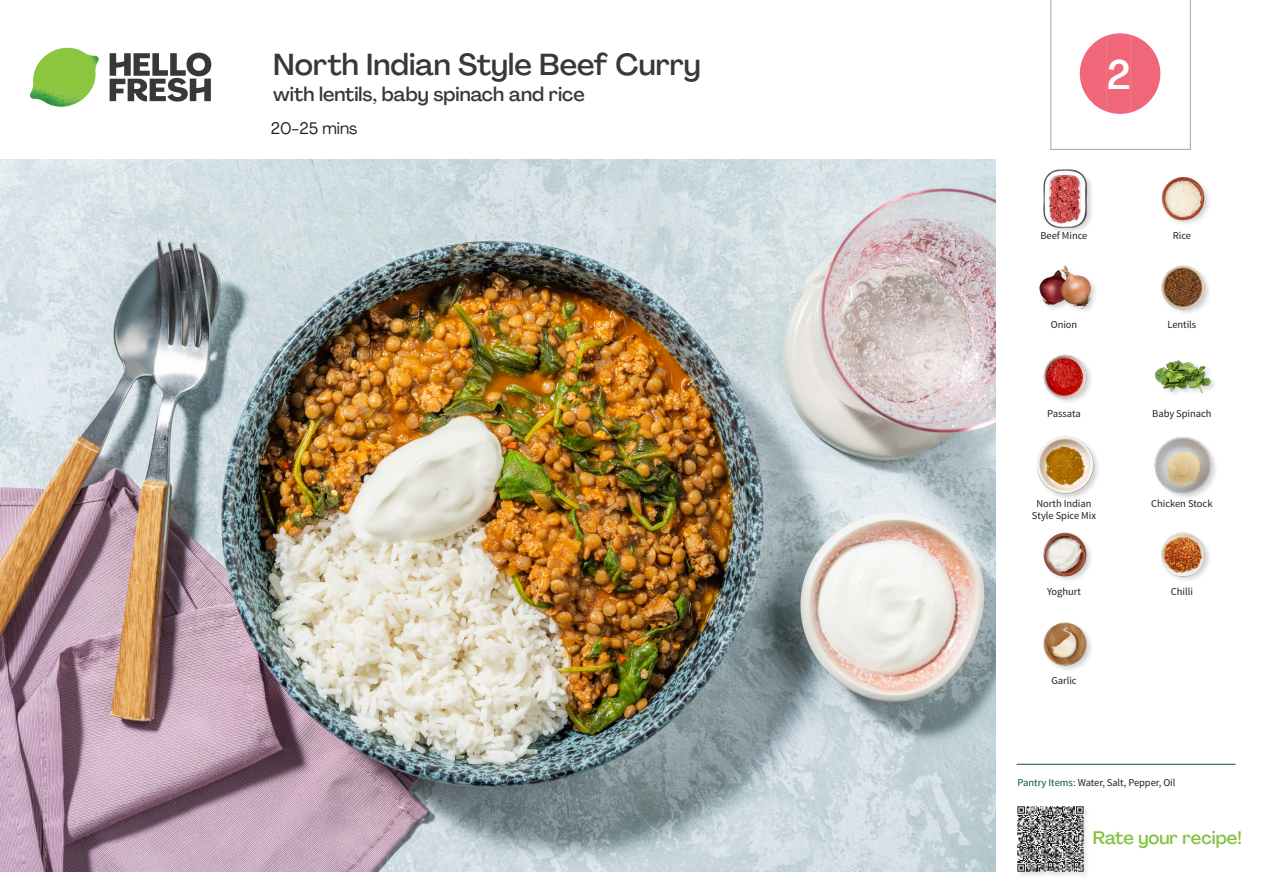
<style>
.page{position:relative;width:1263px;height:893px;background:#fff}
.page>*{position:absolute;margin:0;border:0;box-sizing:border-box;transform-origin:0 0}
._24_Recipe_Nr_Bag{font:500 40.5px "Agrandir";color:#fff}
._15_Titel_UK{font:500 30px "Agrandir";color:#383839}
._15_Titel_UK-2{font:500 19.5px "Agrandir";color:#383839}
.t1{font:500 18px "Agrandir";color:#81c340}
._02_Box_Type{font:16.5px "Agrandir";color:#231f20}
._18_FRONT_ingredient{font:10.5px "Source Sans Pro";letter-spacing:-.005em;color:#231f20}
.t2{font:10.5px "Source Sans Variable";letter-spacing:-.005em;color:#231f20}
.s1{font-family:"Source Sans Pro";color:#0e572c}
</style>
<div class="page">
<svg style="left:110px;top:53px;width:101px;height:49px"></svg>
<img style="left:30px;top:48px;width:69px;height:59px">
<img style="left:0;top:159px;width:995px;height:713px">
<hr style="left:1016px;top:764px;width:219px;height:1px;background:#0e572c">
<div style="left:1016px;top:805px;width:74px;height:74px;background:#f9f9f9"></div>
<img style="left:1017px;top:806px;width:69px;height:69px">
<img style="left:1161px;top:177px;width:48px;height:47px">
<div style="left:1043px;top:168px;width:51px;height:66px;background:#231f20;opacity:.2"></div>
<img style="left:1043px;top:170px;width:51px;height:57px">
<img style="left:1161px;top:265px;width:48px;height:48px">
<div style="left:1038px;top:265px;width:60px;height:50px;background:#231f20;opacity:.2"></div>
<img style="left:1038px;top:265px;width:56px;height:50px">
<div style="left:1154px;top:359px;width:64px;height:41px;background:#231f20;opacity:.2"></div>
<img style="left:1154px;top:359px;width:58px;height:41px">
<img style="left:1043px;top:354px;width:48px;height:48px">
<div style="left:1154px;top:436px;width:65px;height:64px;background:#231f20;opacity:.2"></div>
<img style="left:1154px;top:436px;width:58px;height:58px">
<div style="left:1036px;top:435px;width:65px;height:66px;background:#231f20;opacity:.2"></div>
<img style="left:1036px;top:436px;width:58px;height:58px">
<img style="left:1161px;top:532px;width:48px;height:48px">
<img style="left:1043px;top:532px;width:48px;height:48px">
<img style="left:1043px;top:622px;width:48px;height:48px">
<svg style="left:1050px;top:0;width:141px;height:150px"></svg>
<p class="_15_Titel_UK" style="left:273px;top:46px;width:429px">North Indian Style Beef Curry</p>
<p class="_15_Titel_UK-2" style="left:273px;top:82px;width:313px">with lentils, baby spinach and rice</p>
<p class="_02_Box_Type" style="left:271px;top:118px;width:88px">20-25 mins</p>
<p class="_24_Recipe_Nr_Bag" style="left:1107px;top:50px;width:25px">2</p>
<p class="_18_FRONT_ingredient" style="left:1040px;top:229px;width:48px">Beef Mince</p>
<p class="_18_FRONT_ingredient" style="left:1173px;top:229px;width:20px">Rice</p>
<p class="_18_FRONT_ingredient" style="left:1051px;top:318px;width:28px">Onion</p>
<p class="_18_FRONT_ingredient" style="left:1167px;top:318px;width:30px">Lentils</p>
<p class="_18_FRONT_ingredient" style="left:1047px;top:407px;width:35px">Passata</p>
<p class="_18_FRONT_ingredient" style="left:1152px;top:407px;width:61px">Baby Spinach</p>
<p class="_18_FRONT_ingredient" style="left:1036px;top:496px;width:56px">North Indian</p>
<p class="_18_FRONT_ingredient" style="left:1151px;top:496px;width:63px">Chicken Stock</p>
<p class="_18_FRONT_ingredient" style="left:1032px;top:508px;width:66px">Style Spice Mix</p>
<p class="_18_FRONT_ingredient" style="left:1047px;top:585px;width:35px">Yoghurt</p>
<p class="_18_FRONT_ingredient" style="left:1171px;top:585px;width:23px">Chilli</p>
<p class="_18_FRONT_ingredient" style="left:1051px;top:674px;width:27px">Garlic</p>
<p class="t2" style="left:1017px;top:776px;width:160px"><span class="s1">Pantry Items:</span> Water, Salt, Pepper, Oil</p>
<h3 class="t1" style="left:1093px;top:827px;width:150px">Rate your recipe!</h3>
</div>
